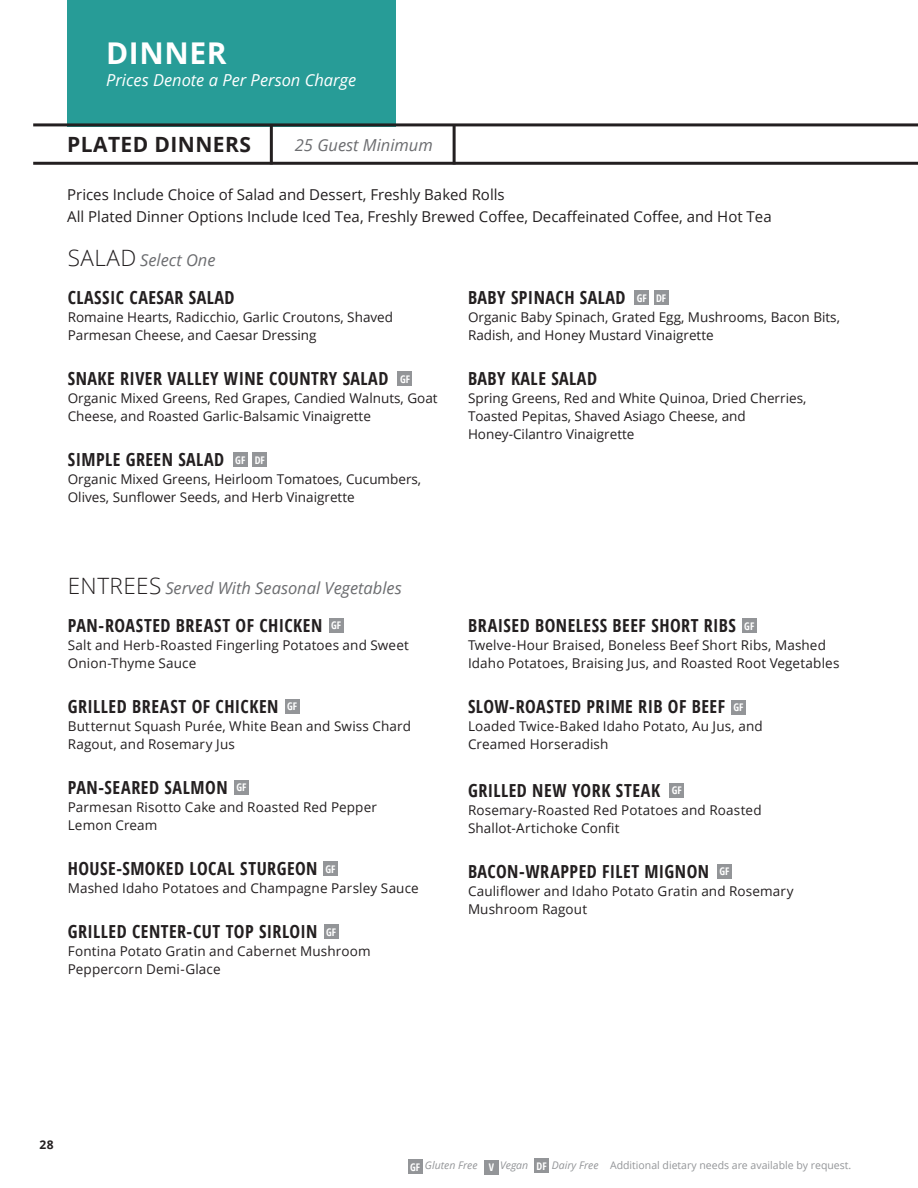
<style>
.page{position:relative;width:918px;height:1188px;background:#fff}
.page>*{position:absolute;margin:0;border:0;box-sizing:border-box;transform-origin:0 0}
.t1{font:700 30px "Open Sans";letter-spacing:.02em;color:#fff}
.t2{font:700 21px "Open Sans";letter-spacing:.02em;color:#231f20}
.t3{font:700 condensed 18px "Open Sans";letter-spacing:.025em;color:#231f20}
.t4{font:italic 16.5px "Open Sans";color:#6c6d70}
.t5{font:italic 16.5px "Open Sans";color:#fff}
.t6{font:15px/22.5px "Open Sans";color:#231f20}
.t7{font:13.5px/18px "Open Sans";letter-spacing:.005em;color:#231f20}
.t8{font:700 12px "Open Sans";color:#231f20}
.t9{font:10.5px "Open Sans";color:#939598}
.t10{font:700 condensed 10.5px "Open Sans";color:#fff}
.t11{font:italic 10.5px "Open Sans";color:#939598}
.s1{font-weight:300;font-style:normal;font-size:22.5px;color:#231f20}
.s2{font-weight:700;font-style:normal;font-stretch:condensed;color:#fff}
</style>
<div class="page">
<div style="left:68px;top:0;width:328px;height:126px;background:#279c97"></div>
<hr style="left:33px;top:162px;width:885px;height:3px;background:#231f20">
<hr style="left:33px;top:123px;width:885px;height:3px;background:#231f20">
<hr style="left:270px;top:126px;width:3px;height:38px;background:#231f20">
<hr style="left:453px;top:126px;width:3px;height:38px;background:#231f20">
<div style="left:398px;top:372px;width:14px;height:14px;background:#939598"></div>
<div style="left:233px;top:453px;width:14px;height:14px;background:#939598"></div>
<div style="left:253px;top:453px;width:14px;height:14px;background:#939598"></div>
<div style="left:634px;top:291px;width:15px;height:14px;background:#939598"></div>
<div style="left:654px;top:291px;width:14px;height:14px;background:#939598"></div>
<div style="left:329px;top:618px;width:14px;height:15px;background:#939598"></div>
<div style="left:285px;top:699px;width:14px;height:15px;background:#939598"></div>
<div style="left:234px;top:780px;width:15px;height:15px;background:#939598"></div>
<div style="left:323px;top:861px;width:15px;height:15px;background:#939598"></div>
<div style="left:742px;top:618px;width:14px;height:15px;background:#939598"></div>
<div style="left:731px;top:700px;width:15px;height:14px;background:#939598"></div>
<div style="left:670px;top:783px;width:14px;height:14px;background:#939598"></div>
<div style="left:717px;top:864px;width:15px;height:14px;background:#939598"></div>
<div style="left:484px;top:1160px;width:15px;height:14px;background:#939598"></div>
<div style="left:534px;top:1159px;width:15px;height:14px;background:#939598"></div>
<div style="left:408px;top:1159px;width:14px;height:15px;background:#939598"></div>
<div style="left:324px;top:924px;width:14px;height:15px;background:#939598"></div>
<h1 class="t1" style="left:106px;top:32px;width:122px">DINNER</h1>
<p class="t5" style="left:106px;top:69px;width:252px">Prices Denote a Per Person Charge</p>
<h2 class="t2" style="left:67px;top:130px;width:185px">PLATED DINNERS</h2>
<p class="t4" style="left:295px;top:133px;width:140px">25 Guest Minimum</p>
<p class="t6" style="left:67px;top:183px;width:706px">Prices Include Choice of Salad and Dessert, Freshly Baked Rolls<br>All Plated Dinner Options Include Iced Tea, Freshly Brewed Coffee, Decaffeinated Coffee, and Hot Tea</p>
<p class="t4" style="left:68px;top:248px;width:149px"><span class="s1">SALAD</span> Select One</p>
<h3 class="t3" style="left:68px;top:285px;width:168px">CLASSIC CAESAR SALAD</h3>
<p class="t7" style="left:68px;top:308px;width:327px">Romaine Hearts, Radicchio, Garlic Croutons, Shaved<br>Parmesan Cheese, and Caesar Dressing</p>
<h3 class="t3" style="left:68px;top:366px;width:322px">SNAKE RIVER VALLEY WINE COUNTRY SALAD</h3>
<p class="t7" style="left:68px;top:389px;width:371px">Organic Mixed Greens, Red Grapes, Candied Walnuts, Goat<br>Cheese, and Roasted Garlic-Balsamic Vinaigrette</p>
<h3 class="t3" style="left:68px;top:447px;width:158px">SIMPLE GREEN SALAD</h3>
<p class="t7" style="left:68px;top:470px;width:355px">Organic Mixed Greens, Heirloom Tomatoes, Cucumbers,<br>Olives, Sunflower Seeds, and Herb Vinaigrette</p>
<p class="t10" style="left:400px;top:372px;width:11px">GF</p>
<p class="t10" style="left:235px;top:453px;width:31px">GF DF</p>
<p class="t4" style="left:68px;top:577px;width:336px"><span class="s1">ENTREES</span> Served With Seasonal Vegetables</p>
<h3 class="t3" style="left:68px;top:613px;width:256px">PAN-ROASTED BREAST OF CHICKEN</h3>
<p class="t7" style="left:68px;top:636px;width:343px">Salt and Herb-Roasted Fingerling Potatoes and Sweet<br>Onion-Thyme Sauce</p>
<h3 class="t3" style="left:68px;top:694px;width:212px">GRILLED BREAST OF CHICKEN</h3>
<p class="t7" style="left:68px;top:717px;width:345px">Butternut Squash Purée, White Bean and Swiss Chard<br>Ragout, and Rosemary Jus</p>
<h3 class="t3" style="left:68px;top:775px;width:161px">PAN-SEARED SALMON</h3>
<p class="t7" style="left:68px;top:798px;width:311px">Parmesan Risotto Cake and Roasted Red Pepper<br>Lemon Cream</p>
<h3 class="t3" style="left:68px;top:856px;width:251px">HOUSE-SMOKED LOCAL STURGEON</h3>
<p class="t7" style="left:68px;top:879px;width:353px">Mashed Idaho Potatoes and Champagne Parsley Sauce</p>
<h3 class="t3" style="left:68px;top:919px;width:251px">GRILLED CENTER-CUT TOP SIRLOIN</h3>
<p class="t7" style="left:68px;top:942px;width:304px">Fontina Potato Gratin and Cabernet Mushroom<br>Peppercorn Demi-Glace</p>
<p class="t10" style="left:331px;top:618px;width:11px">GF</p>
<p class="t10" style="left:287px;top:699px;width:11px">GF</p>
<p class="t10" style="left:236px;top:780px;width:11px">GF</p>
<p class="t10" style="left:326px;top:861px;width:11px">GF</p>
<p class="t10" style="left:326px;top:924px;width:11px">GF</p>
<h3 class="t3" style="left:468px;top:285px;width:159px">BABY SPINACH SALAD</h3>
<p class="t7" style="left:468px;top:308px;width:374px">Organic Baby Spinach, Grated Egg, Mushrooms, Bacon Bits,<br>Radish, and Honey Mustard Vinaigrette</p>
<h3 class="t3" style="left:468px;top:366px;width:131px">BABY KALE SALAD</h3>
<p class="t7" style="left:468px;top:389px;width:340px">Spring Greens, Red and White Quinoa, Dried Cherries,<br>Toasted Pepitas, Shaved Asiago Cheese, and<br>Honey-Cilantro Vinaigrette</p>
<p class="t10" style="left:637px;top:291px;width:31px">GF DF</p>
<h3 class="t3" style="left:468px;top:613px;width:270px">BRAISED BONELESS BEEF SHORT RIBS</h3>
<p class="t7" style="left:468px;top:636px;width:373px">Twelve-Hour Braised, Boneless Beef Short Ribs, Mashed<br>Idaho Potatoes, Braising Jus, and Roasted Root Vegetables</p>
<h3 class="t3" style="left:468px;top:694px;width:259px">SLOW-ROASTED PRIME RIB OF BEEF</h3>
<p class="t7" style="left:468px;top:717px;width:296px">Loaded Twice-Baked Idaho Potato, Au Jus, and<br>Creamed Horseradish</p>
<h3 class="t3" style="left:468px;top:778px;width:194px">GRILLED NEW YORK STEAK</h3>
<p class="t7" style="left:468px;top:801px;width:295px">Rosemary-Roasted Red Potatoes and Roasted<br>Shallot-Artichoke Confit</p>
<h3 class="t3" style="left:468px;top:859px;width:243px">BACON-WRAPPED FILET MIGNON</h3>
<p class="t7" style="left:468px;top:882px;width:327px">Cauliflower and Idaho Potato Gratin and Rosemary<br>Mushroom Ragout</p>
<p class="t10" style="left:744px;top:618px;width:11px">GF</p>
<p class="t10" style="left:734px;top:700px;width:11px">GF</p>
<p class="t10" style="left:672px;top:783px;width:11px">GF</p>
<p class="t10" style="left:720px;top:864px;width:11px">GF</p>
<p class="t8" style="left:40px;top:1136px;width:15px">28</p>
<p class="t10" style="left:489px;top:1160px;width:7px">V</p>
<p class="t10" style="left:537px;top:1159px;width:12px">DF</p>
<p class="t9" style="left:610px;top:1158px;width:243px">Additional dietary needs are available by request.</p>
<p class="t11" style="left:410px;top:1158px;width:69px"><span class="s2">GF</span> Gluten Free</p>
<p class="t11" style="left:500px;top:1158px;width:30px">Vegan</p>
<p class="t11" style="left:552px;top:1158px;width:48px">Dairy Free</p>
</div>
